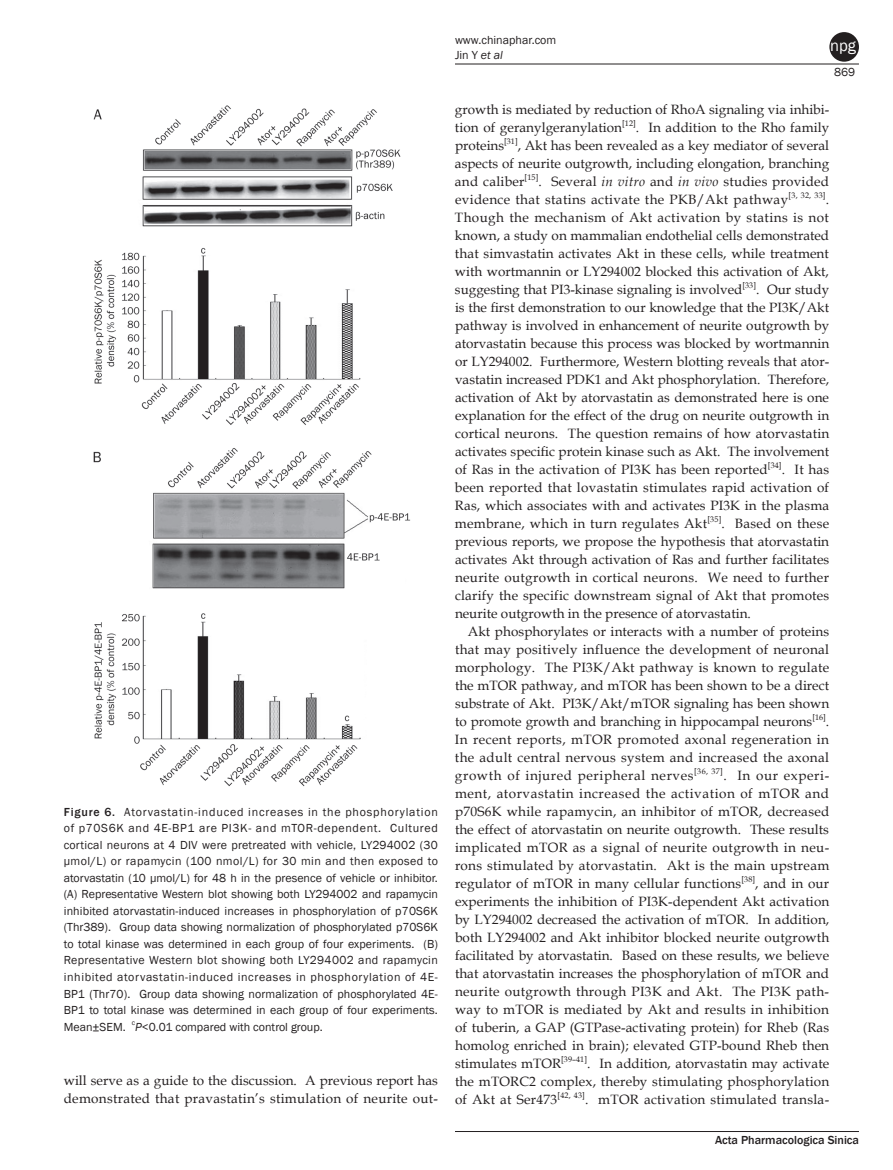
<style>
.page{position:relative;width:893px;height:1170px;background:#fff}
.page>*{position:absolute;margin:0;border:0;box-sizing:border-box;transform-origin:0 0}
.t1{font:16.5px "Franklin Gothic";color:#fff}
.t2{font:13.5px/18px "Book Antiqua";letter-spacing:.015em;color:#231f20;text-align:justify}
.t3{font:12px/16.5px "Franklin Gothic";color:#231f20}
.t4{font:500 12px "Franklin Gothic";color:#231f20}
.s1{font-weight:500}
.s2{font-style:italic}
</style>
<div class="page">
<hr style="left:455px;top:64px;width:404px;height:1px;background:#231f20">
<hr style="left:455px;top:1131px;width:404px;height:1px;background:#231f20">
<div style="left:829px;top:32px;width:30px;height:30px;background:#231f20;border-radius:50%"></div>
<img style="left:93px;top:105px;width:317px;height:682px">
<p class="t3" style="left:64px;top:803px;width:376px;text-align:justify"><span class="s1">Figure 6.</span> Atorvastatin-induced increases in the phosphorylation of p70S6K and 4E-BP1 are PI3K- and mTOR-dependent. Cultured cortical neurons at 4 DIV were pretreated with vehicle, LY294002 (30 µmol/L) or rapamycin (100 nmol/L) for 30 min and then exposed to atorvastatin (10 µmol/L) for 48 h in the presence of vehicle or inhibitor. (A) Representative Western blot showing both LY294002 and rapamycin inhibited atorvastatin-induced increases in phosphorylation of p70S6K (Thr389). Group data showing normalization of phosphorylated p70S6K to total kinase was determined in each group of four experiments. (B)<br>Representative Western blot showing both LY294002 and rapamycin inhibited atorvastatin-induced increases in phosphorylation of 4E-BP1 (Thr70). Group data showing normalization of phosphorylated 4E-BP1 to total kinase was determined in each group of four experiments.<br>Mean±SEM. <sup>c</sup><span class="s2">P</span>&lt;0.01 compared with control group.</p>
<p class="t2" style="left:64px;top:1070px;width:376px">will serve as a guide to the discussion. A previous report has demonstrated that pravastatin’s stimulation of neurite out-</p>
<p class="t3" style="left:455px;top:32px;width:103px;line-height:15px">www.chinaphar.com<br>Jin Y <span class="s2">et al</span></p>
<p class="t1" style="left:830px;top:35px;width:27px">npg</p>
<p class="t3" style="left:834px;top:64px;width:23px">869</p>
<p class="t2" style="left:455px;top:100px;width:376px">growth is mediated by reduction of RhoA signaling via inhibi&shy;tion of geranylgeranylation<sup>[12]</sup>. In addition to the Rho family proteins<sup>[31]</sup>, Akt has been revealed as a key mediator of several aspects of neurite outgrowth, including elongation, branching and caliber<sup>[15]</sup>. Several <span class="s2">in vitro</span> and <span class="s2">in vivo</span> studies provided evidence that statins activate the PKB/Akt pathway<sup>[3,</sup> <sup>32,</sup> <sup>33]</sup>.<br>Though the mechanism of Akt activation by statins is not known, a study on mammalian endothelial cells demonstrated that simvastatin activates Akt in these cells, while treatment with wortmannin or LY294002 blocked this activation of Akt, suggesting that PI3-kinase signaling is involved<sup>[33]</sup>. Our study is the first demonstration to our knowledge that the PI3K/Akt pathway is involved in enhancement of neurite outgrowth by atorvastatin because this process was blocked by wortmannin or LY294002. Furthermore, Western blotting reveals that ator&shy;vastatin increased PDK1 and Akt phosphorylation. Therefore, activation of Akt by atorvastatin as demonstrated here is one explanation for the effect of the drug on neurite outgrowth in cortical neurons. The question remains of how atorvastatin activates specific protein kinase such as Akt. The involvement of Ras in the activation of PI3K has been reported<sup>[34]</sup>. It has been reported that lovastatin stimulates rapid activation of Ras, which associates with and activates PI3K in the plasma membrane, which in turn regulates Akt<sup>[35]</sup>. Based on these previous reports, we propose the hypothesis that atorvastatin activates Akt through activation of Ras and further facilitates neurite outgrowth in cortical neurons. We need to further clarify the specific downstream signal of Akt that promotes neurite outgrowth in the presence of atorvastatin.</p>
<p class="t2" style="left:455px;top:622px;width:376px;text-indent:13px">Akt phosphorylates or interacts with a number of proteins that may positively influence the development of neuronal morphology. The PI3K/Akt pathway is known to regulate the mTOR pathway, and mTOR has been shown to be a direct substrate of Akt. PI3K/Akt/mTOR signaling has been shown to promote growth and branching in hippocampal neurons<sup>[16]</sup>.<br>In recent reports, mTOR promoted axonal regeneration in the adult central nervous system and increased the axonal growth of injured peripheral nerves<sup>[36,</sup> <sup>37]</sup>. In our experi&shy;ment, atorvastatin increased the activation of mTOR and p70S6K while rapamycin, an inhibitor of mTOR, decreased the effect of atorvastatin on neurite outgrowth. These results implicated mTOR as a signal of neurite outgrowth in neu&shy;rons stimulated by atorvastatin. Akt is the main upstream regulator of mTOR in many cellular functions<sup>[38]</sup>, and in our experiments the inhibition of PI3K-dependent Akt activation by LY294002 decreased the activation of mTOR. In addition, both LY294002 and Akt inhibitor blocked neurite outgrowth facilitated by atorvastatin. Based on these results, we believe that atorvastatin increases the phosphorylation of mTOR and neurite outgrowth through PI3K and Akt. The PI3K path&shy;way to mTOR is mediated by Akt and results in inhibition of tuberin, a GAP (GTPase-activating protein) for Rheb (Ras homolog enriched in brain); elevated GTP-bound Rheb then stimulates mTOR<sup>[39–41]</sup>. In addition, atorvastatin may activate the mTORC2 complex, thereby stimulating phosphorylation of Akt at Ser473<sup>[42,</sup> <sup>43]</sup>. mTOR activation stimulated transla-</p>
<p class="t4" style="left:715px;top:1132px;width:145px">Acta Pharmacologica Sinica</p>
</div>
